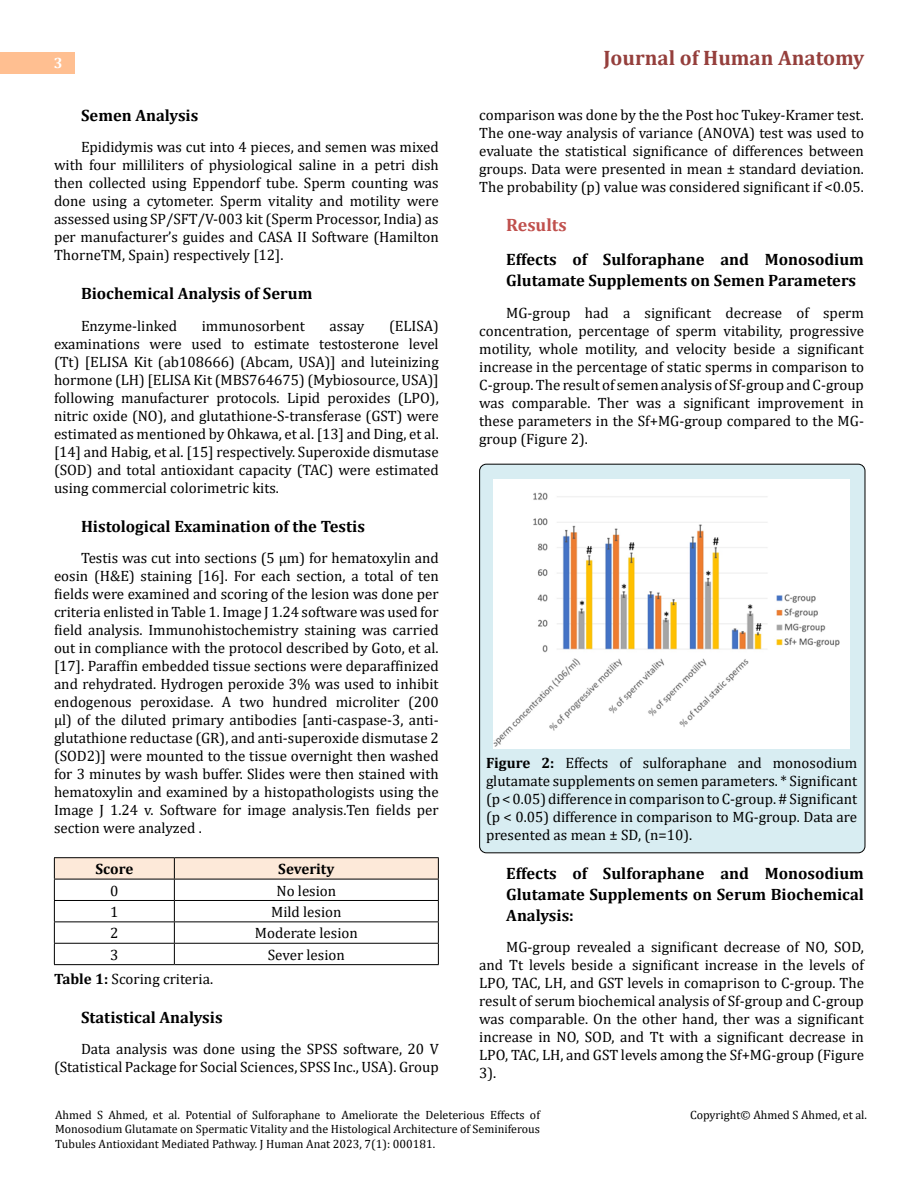
<style>
.page{position:relative;width:918px;height:1188px;background:#fff}
.page>*{position:absolute;margin:0;border:0;box-sizing:border-box;transform-origin:0 0}
.t1{font:700 21px "Cambria";color:#953f3c}
.t2{font:700 18px "Cambria";color:#c0504d}
.t3{font:700 16.5px/21px "Cambria";color:#000}
.t4{font:15px/18px "Cambria";color:#000;text-align:justify}
.t5{font:700 15px "Cambria";color:#000}
.t6{font:700 15px "Cambria";color:#fff}
.t7{font:12px/14.4px "Cambria";color:#000;text-align:justify}
.s1{font-weight:700}
</style>
<div class="page">
<div style="left:0;top:52px;width:74px;height:21px;background:#ffbf91"></div>
<div style="left:480px;top:464px;width:385px;height:389px;background:#d8edf2;border-radius:7px"></div>
<div style="left:479px;top:464px;width:386px;height:389px;border:1px solid #000;border-radius:7px"></div>
<hr style="left:54px;top:857px;width:120px;height:1px;background:#000">
<hr style="left:174px;top:857px;width:265px;height:1px;background:#000">
<hr style="left:54px;top:964px;width:120px;height:1px;background:#000">
<hr style="left:174px;top:964px;width:265px;height:1px;background:#000">
<svg style="left:54px;top:858px;width:385px;height:106px"></svg>
<img style="left:494px;top:480px;width:356px;height:269px">
<p class="t6" style="left:54px;top:53px;width:10px">3</p>
<h1 class="t1" style="left:603px;top:43px;width:262px">Journal of Human Anatomy</h1>
<p class="t3" style="left:81px;top:104px;width:119px">Semen Analysis</p>
<p class="t4" style="left:54px;top:138px;width:386px;text-indent:27px">Epididymis was cut into 4 pieces, and semen was mixed with four milliliters of physiological saline in a petri dish then collected using Eppendorf tube. Sperm counting was done using a cytometer. Sperm vitality and motility were assessed using SP/SFT/V-003 kit (Sperm Processor, India) as per manufacturer’s guides and CASA II Software (Hamilton ThorneTM, Spain) respectively [12].</p>
<p class="t3" style="left:81px;top:283px;width:233px">Biochemical Analysis of Serum</p>
<p class="t4" style="left:81px;top:317px;width:98px">Enzyme-linked</p>
<p class="t4" style="left:202px;top:317px;width:105px">immunosorbent</p>
<p class="t4" style="left:330px;top:317px;width:36px">assay</p>
<p class="t4" style="left:54px;top:317px;width:386px;text-indent:335px">(ELISA) examinations were used to estimate testosterone level (Tt) [ELISA Kit (ab108666) (Abcam, USA)] and luteinizing hormone (LH) [ELISA Kit (MBS764675) (Mybiosource, USA)] following manufacturer protocols. Lipid peroxides (LPO), nitric oxide (NO), and glutathione-S-transferase (GST) were estimated as mentioned by Ohkawa, et al. [13] and Ding, et al. [14] and Habig, et al. [15] respectively. Superoxide dismutase (SOD) and total antioxidant capacity (TAC) were estimated using commercial colorimetric kits.</p>
<p class="t3" style="left:81px;top:515px;width:285px">Histological Examination of the Testis</p>
<p class="t4" style="left:54px;top:549px;width:386px;text-indent:27px">Testis was cut into sections (5 μm) for hematoxylin and eosin (H&amp;E) staining [16]. For each section, a total of ten fields were examined and scoring of the lesion was done per criteria enlisted in Table 1. Image J 1.24 software was used for field analysis. Immunohistochemistry staining was carried out in compliance with the protocol described by Goto, et al. [17]. Paraffin embedded tissue sections were deparaffinized and rehydrated. Hydrogen peroxide 3% was used to inhibit endogenous peroxidase. A two hundred microliter (200 μl) of the diluted primary antibodies [anti-caspase-3, anti&shy;glutathione reductase (GR), and anti-superoxide dismutase 2 (SOD2)] were mounted to the tissue overnight then washed for 3 minutes by wash buffer. Slides were then stained with hematoxylin and examined by a histopathologists using the Image J 1.24 v. Software for image analysis.Ten fields per section were analyzed .</p>
<p class="t5" style="left:95px;top:859px;width:39px">Score</p>
<p class="t5" style="left:278px;top:859px;width:58px">Severity</p>
<p class="t4" style="left:110px;top:881px;width:10px">0</p>
<p class="t4" style="left:276px;top:881px;width:61px">No lesion</p>
<p class="t4" style="left:110px;top:903px;width:10px">1</p>
<p class="t4" style="left:271px;top:903px;width:72px">Mild lesion</p>
<p class="t4" style="left:110px;top:924px;width:10px">2</p>
<p class="t4" style="left:255px;top:924px;width:105px">Moderate lesion</p>
<p class="t4" style="left:110px;top:946px;width:10px">3</p>
<p class="t4" style="left:268px;top:946px;width:79px">Sever lesion</p>
<p class="t4" style="left:54px;top:970px;width:161px"><span class="s1">Table 1:</span> Scoring criteria.</p>
<p class="t3" style="left:81px;top:1006px;width:143px">Statistical Analysis</p>
<p class="t4" style="left:54px;top:1040px;width:386px;text-align:right">Data analysis was done using the SPSS software, 20 V (Statistical Package for Social Sciences, SPSS Inc., USA). Group</p>
<p class="t4" style="left:479px;top:105px;width:386px">comparison was done by the the Post hoc Tukey-Kramer test.<br>The one-way analysis of variance (ANOVA) test was used to evaluate the statistical significance of differences between groups. Data were presented in mean ± standard deviation.<br>The probability (p) value was considered significant if &lt;0.05.</p>
<p class="t2" style="left:506px;top:212px;width:62px">Results</p>
<p class="t3" style="left:506px;top:248px;width:359px">Effects of Sulforaphane and Monosodium<br>Glutamate Supplements on Semen Parameters</p>
<p class="t4" style="left:479px;top:303px;width:386px;text-indent:27px">MG-group had a significant decrease of sperm concentration, percentage of sperm vitability, progressive motility, whole motility, and velocity beside a significant increase in the percentage of static sperms in comparison to C-group. The result of semen analysis of Sf-group and C-group was comparable. Ther was a significant improvement in these parameters in the Sf+MG-group compared to the MG&shy;group (Figure 2).</p>
<p class="t4" style="left:486px;top:753px;width:373px"><span class="s1">Figure 2:</span> Effects of sulforaphane and monosodium glutamate supplements on semen parameters. * Significant (p &lt; 0.05) difference in comparison to C-group. # Significant (p &lt; 0.05) difference in comparison to MG-group. Data are presented as mean ± SD, (n=10).</p>
<p class="t3" style="left:506px;top:862px;width:359px;text-align:justify">Effects of Sulforaphane and Monosodium Glutamate Supplements on Serum Biochemical Analysis:</p>
<p class="t4" style="left:479px;top:938px;width:386px;text-indent:27px">MG-group revealed a significant decrease of NO, SOD, and Tt levels beside a significant increase in the levels of LPO, TAC, LH, and GST levels in comaprison to C-group. The result of serum biochemical analysis of Sf-group and C-group was comparable. On the other hand, ther was a significant increase in NO, SOD, and Tt with a significant decrease in LPO, TAC, LH, and GST levels among the Sf+MG-group (Figure 3).</p>
<p class="t7" style="left:55px;top:1108px;width:486px">Ahmed S Ahmed, et al. Potential of Sulforaphane to Ameliorate the Deleterious Effects of Monosodium Glutamate on Spermatic Vitality and the Histological Architecture of Seminiferous Tubules Antioxidant Mediated Pathway. J Human Anat 2023, 7(1): 000181.</p>
<p class="t7" style="left:690px;top:1108px;width:178px">Copyright© Ahmed S Ahmed, et al.</p>
</div>
